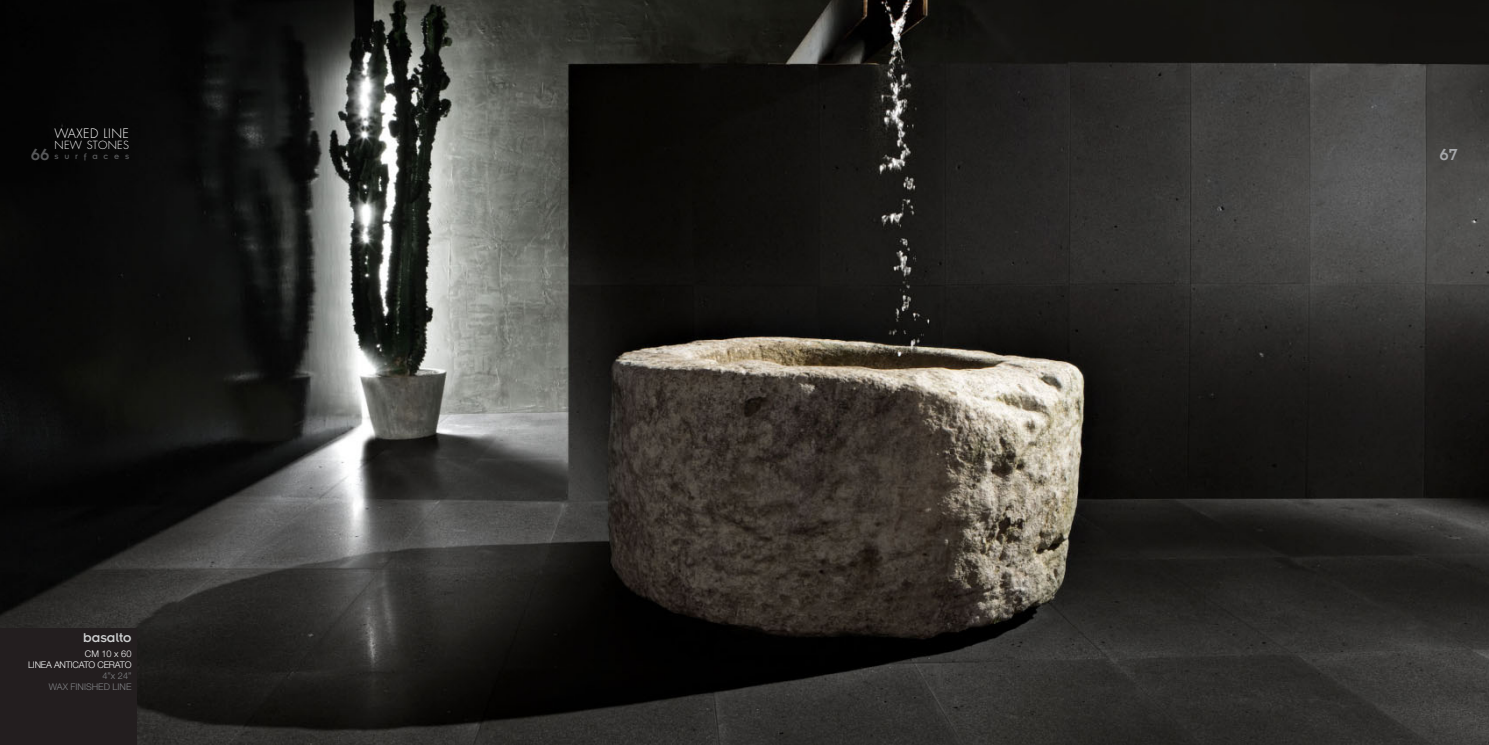
<style>
.page{position:relative;width:1489px;height:745px;background:#fff}
.page>*{position:absolute;margin:0;border:0;box-sizing:border-box;transform-origin:0 0}
.t1{font:17.5px "Insignia LT Std";color:#a7a9ac}
.t2{font:14px "Insignia LT Std";color:#d1d3d4}
.t3{font:300 12.69px "Futura Std";letter-spacing:.04em;color:#fff}
.t4{font:300 10.94px "Futura Std";letter-spacing:.025em;color:#fff}
.t5{font:300 9.19px/11px "Helvetica Neue LT Std";letter-spacing:-.025em;color:#fafbfb;text-align:right}
.t6{font:300 9.19px/11px "Helvetica Neue LT Std";color:#808285;text-align:right}
.t7{font:8.75px "Insignia LT Std";letter-spacing:.66em;color:#58595b}
.s1{font-size:17.5px}
</style>
<div class="page">
<img style="left:0;top:0;width:1488px;height:744px">
<div style="left:0;top:628px;width:136px;height:116px;background:#231e1f"></div>
<h3 class="t3" style="left:55px;top:127px;width:76px">WAXED LINE</h3>
<p class="t4" style="left:55px;top:139px;width:76px">NEW STONES</p>
<p class="t7" style="left:31px;top:153px;width:100px"><span class="s1">66</span>surfaces</p>
<h2 class="t2" style="left:83px;top:631px;width:50px">basalto</h2>
<p class="t5" style="left:28px;top:647px;width:105px">CM 10 x 60<br>LINEA ANTICATO CERATO</p>
<p class="t6" style="left:49px;top:669px;width:84px">4”x 24”<br>WAX FINISHED LINE</p>
<h1 class="t1" style="left:1439px;top:147px;width:20px">67</h1>
</div>
